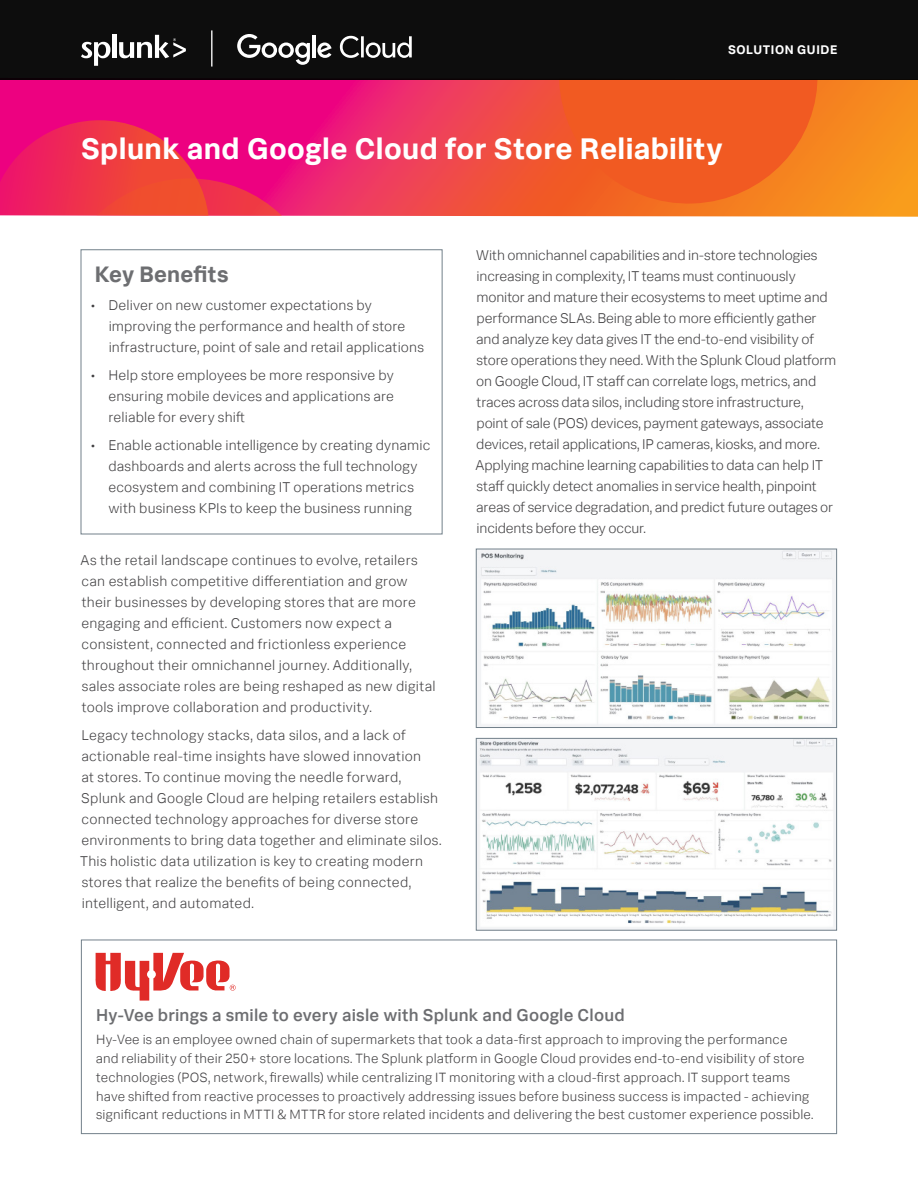
<style>
.page{position:relative;width:918px;height:1188px;background:#fff}
.page>*{position:absolute;margin:0;border:0;box-sizing:border-box;transform-origin:0 0}
.Document_Title{font:700 30px "Splunk Data Sans Pro";letter-spacing:.015em;color:#fff}
.Subhead_-_70K{font:700 22.5px "Splunk Data Sans Pro";letter-spacing:.01em;color:#6d6e71}
.Subhead_2_-_70K{font:500 17.25px "Splunk Data Sans Pro";letter-spacing:.01em;color:#6d6e71}
.Body{font:300 14.25px/21px "Splunk Data Sans Pro";letter-spacing:.01em;color:#414042}
.Body-2{font:300 14.25px/21px "Splunk Data Sans Pro";letter-spacing:-.01em;color:#414042}
.Body-3{font:300 13.5px/18.8px "Splunk Data Sans Pro";letter-spacing:.01em;color:#414042}
.t1{font:700 12.6px "Splunk Data Sans Pro";letter-spacing:.05em;color:#fff}
</style>
<div class="page">
<svg style="left:0;top:80px;width:918px;height:137px;background:#f04750"></svg>
<svg style="left:557px;top:80px;width:263px;height:126px;background:#f15f22"></svg>
<svg style="left:0;top:120px;width:322px;height:97px;background:#ee2460"></svg>
<div style="left:0;top:0;width:918px;height:80px;background:#0d0d0d"></div>
<svg style="left:81px;top:42px;width:29px;height:24px"></svg>
<hr style="left:112px;top:35px;width:4px;height:23px;background:#fff">
<svg style="left:119px;top:35px;width:67px;height:23px"></svg>
<hr style="left:211px;top:30px;width:1px;height:37px;background:#fff">
<svg style="left:340px;top:36px;width:72px;height:22px"></svg>
<svg style="left:237px;top:34px;width:73px;height:31px"></svg>
<hr style="left:312px;top:35px;width:4px;height:22px;background:#fff">
<svg style="left:317px;top:43px;width:15px;height:15px"></svg>
<img style="left:478px;top:551px;width:357px;height:175px">
<div style="left:476px;top:549px;width:361px;height:179px;border:1px solid #72808a"></div>
<img style="left:478px;top:740px;width:357px;height:189px">
<div style="left:476px;top:738px;width:361px;height:193px;border:1px solid #72808a"></div>
<div style="left:81px;top:940px;width:756px;height:194px;border:1px solid #72808a"></div>
<svg style="left:96px;top:953px;width:140px;height:48px"></svg>
<p class="t1" style="left:728px;top:42px;width:111px">SOLUTION GUIDE</p>
<p class="Document_Title" style="left:81px;top:130px;width:643px">Splunk and Google Cloud for Store Reliability</p>
<p class="Subhead_-_70K" style="left:95px;top:261px;width:135px">Key Benefits</p>
<p class="Body" style="left:109px;top:294px;width:317px;text-indent:-18px">• Deliver on new customer expectations by improving the performance and health of store infrastructure, point of sale and retail applications</p>
<p class="Body" style="left:108px;top:364px;width:287px;text-align:justify;text-indent:-18px">• Help store employees be more responsive by ensuring mobile devices and applications are reliable for every shift</p>
<p class="Body" style="left:91px;top:434px;width:341px;text-align:center">• Enable actionable intelligence by creating dynamic dashboards and alerts across the full technology ecosystem and combining IT operations metrics<br>with business KPIs to keep the business running</p>
<p class="Body" style="left:81px;top:549px;width:357px">As the retail landscape continues to evolve, retailers can establish competitive differentiation and grow their businesses by developing stores that are more engaging and efficient. Customers now expect a consistent, connected and frictionless experience throughout their omnichannel journey. Additionally, sales associate roles are being reshaped as new digital tools improve collaboration and productivity.</p>
<p class="Body" style="left:80px;top:724px;width:363px">Legacy technology stacks, data silos, and a lack of actionable real-time insights have slowed innovation<br>at stores. To continue moving the needle forward, Splunk and Google Cloud are helping retailers establish connected technology approaches for diverse store environments to bring data together and eliminate silos.<br>This holistic data utilization is key to creating modern stores that realize the benefits of being connected, intelligent, and automated.</p>
<p class="Body-2" style="left:475px;top:244px;width:362px">With omnichannel capabilities and in-store technologies increasing in complexity, IT teams must continuously monitor and mature their ecosystems to meet uptime and performance SLAs. Being able to more efficiently gather and analyze key data gives IT the end-to-end visibility of store operations they need. With the Splunk Cloud platform on Google Cloud, IT staff can correlate logs, metrics, and traces across data silos, including store infrastructure, point of sale (POS) devices, payment gateways, associate devices, retail applications, IP cameras, kiosks, and more.<br>Applying machine learning capabilities to data can help IT staff quickly detect anomalies in service health, pinpoint areas of service degradation, and predict future outages or incidents before they occur.</p>
<p class="Subhead_2_-_70K" style="left:96px;top:1005px;width:530px">Hy-Vee brings a smile to every aisle with Splunk and Google Cloud</p>
<p class="Body-3" style="left:96px;top:1030px;width:719px">Hy-Vee is an employee owned chain of supermarkets that took a data-first approach to improving the performance<br>and reliability of their 250+ store locations. The Splunk platform in Google Cloud provides end-to-end visibility of store technologies (POS, network, firewalls) while centralizing IT monitoring with a cloud-first approach. IT support teams have shifted from reactive processes to proactively addressing issues before business success is impacted - achieving significant reductions in MTTI &amp; MTTR for store related incidents and delivering the best customer experience possible.</p>
</div>
